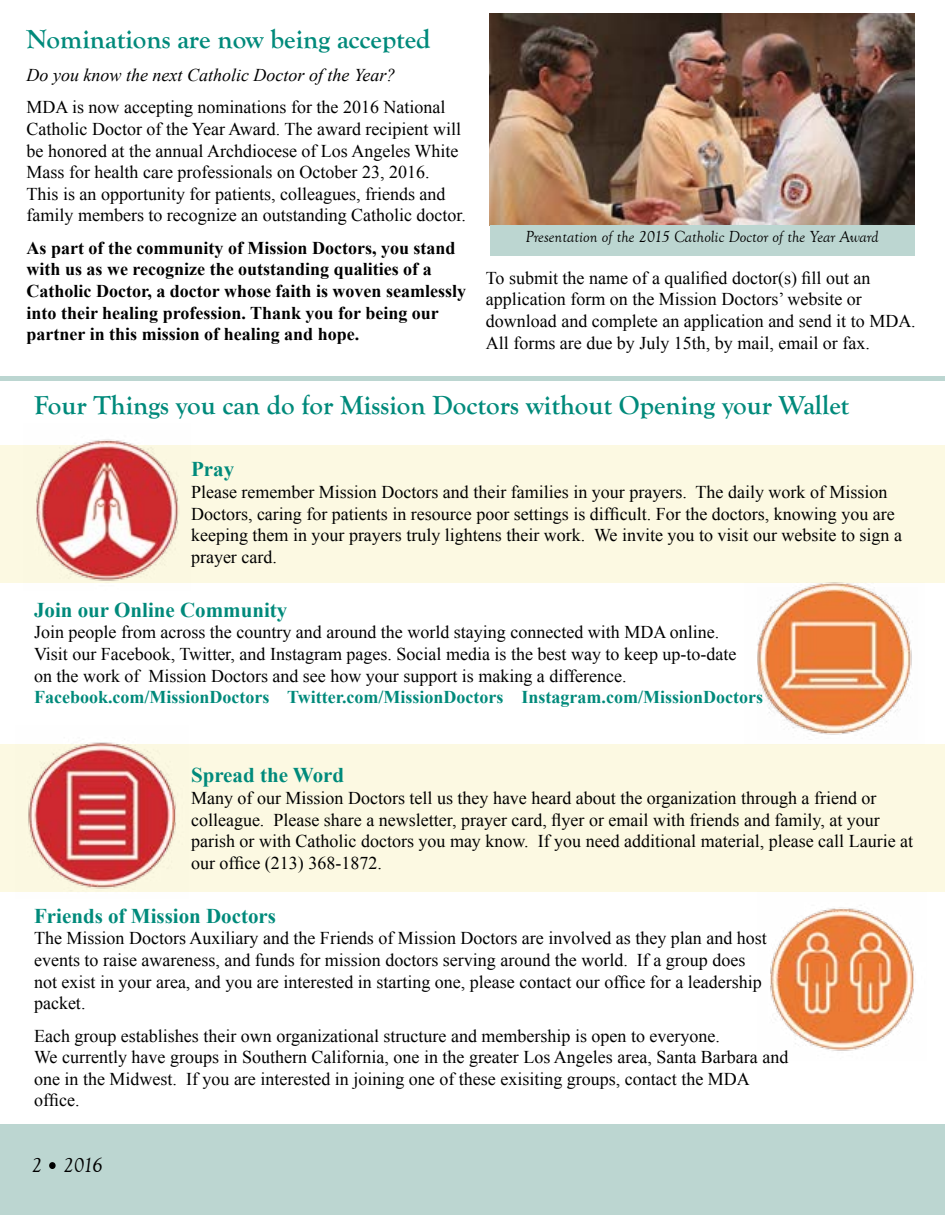
<style>
.page{position:relative;width:945px;height:1215px;background:#fff}
.page>*{position:absolute;margin:0;border:0;box-sizing:border-box;transform-origin:0 0}
.t1{font:700 27px "Goudy Old Style T";color:#008a7b}
.t2{font:700 21px "Times New Roman";color:#008a7b}
.t3{font:italic 21px "Goudy Old Style T";color:#000}
.t4{font:18px/21.6px "Times New Roman";color:#000}
.t5{font:700 18px/21.6px "Times New Roman";color:#000}
.t6{font:700 18px "Times New Roman";color:#008a7b}
.t7{font:italic 18px "Times New Roman";color:#000}
.t8{font:italic 16.5px "Goudy Old Style T";color:#000}
</style>
<div class="page">
<div style="left:0;top:446px;width:945px;height:137px;background:#fcf9e2"></div>
<div style="left:0;top:1124px;width:945px;height:91px;background:#bcd6d1"></div>
<div style="left:49px;top:1162px;width:7px;height:7px;border:2px solid #000;border-radius:50%"></div>
<div style="left:0;top:744px;width:945px;height:148px;background:#fcf9e2"></div>
<div style="left:0;top:376px;width:945px;height:5px;background:#bcd6d1"></div>
<img style="left:490px;top:14px;width:424px;height:212px">
<img style="left:23px;top:439px;width:168px;height:142px">
<img style="left:770px;top:905px;width:144px;height:146px">
<img style="left:28px;top:742px;width:148px;height:147px">
<img style="left:757px;top:583px;width:155px;height:152px">
<div style="left:490px;top:226px;width:424px;height:30px;background:#bcd6d1"></div>
<h1 class="t1" style="left:27px;top:24px;width:405px">Nominations are now being accepted</h1>
<p class="t7" style="left:27px;top:63px;width:370px">Do you know the next Catholic Doctor of the Year?</p>
<p class="t4" style="left:27px;top:96px;width:441px">MDA is now accepting nominations for the 2016 National Catholic Doctor of the Year Award. The award recipient will be honored at the annual Archdiocese of Los Angeles White Mass for health care professionals on October 23, 2016.<br>This is an opportunity for patients, colleagues, friends and family members to recognize an outstanding Catholic doctor.</p>
<p class="t5" style="left:27px;top:237px;width:441px">As part of the community of Mission Doctors, you stand with us as we recognize the outstanding qualities of a Catholic Doctor, a doctor whose faith is woven seamlessly into their healing profession. Thank you for being our partner in this mission of healing and hope.</p>
<p class="t8" style="left:525px;top:228px;width:355px">Presentation of the 2015 Catholic Doctor of the Year Award</p>
<p class="t4" style="left:486px;top:267px;width:431px">To submit the name of a qualified doctor(s) fill out an application form on the Mission Doctors’ website or download and complete an application and send it to MDA.<br>All forms are due by July 15th, by mail, email or fax.</p>
<h1 class="t1" style="left:34px;top:390px;width:817px">Four Things you can do for Mission Doctors without Opening your Wallet</h1>
<p class="t2" style="left:191px;top:455px;width:45px">Pray</p>
<p class="t4" style="left:191px;top:481px;width:713px">Please remember Mission Doctors and their families in your prayers. The daily work of Mission Doctors, caring for patients in resource poor settings is difficult. For the doctors, knowing you are keeping them in your prayers truly lightens their work. We invite you to visit our website to sign a prayer card.</p>
<p class="t2" style="left:34px;top:595px;width:255px">Join our Online Community</p>
<p class="t4" style="left:34px;top:621px;width:704px">Join people from across the country and around the world staying connected with MDA online.<br>Visit our Facebook, Twitter, and Instagram pages. Social media is the best way to keep up-to-date on the work of Mission Doctors and see how your support is making a difference.</p>
<p class="t6" style="left:34px;top:685px;width:731px">Facebook.com/MissionDoctors Twitter.com/MissionDoctors Instagram.com/MissionDoctors</p>
<p class="t2" style="left:191px;top:761px;width:155px">Spread the Word</p>
<p class="t4" style="left:191px;top:787px;width:724px">Many of our Mission Doctors tell us they have heard about the organization through a friend or colleague. Please share a newsletter, prayer card, flyer or email with friends and family, at your parish or with Catholic doctors you may know. If you need additional material, please call Laurie at our office (213) 368-1872.</p>
<p class="t2" style="left:34px;top:901px;width:244px">Friends of Mission Doctors</p>
<p class="t4" style="left:34px;top:927px;width:734px">The Mission Doctors Auxiliary and the Friends of Mission Doctors are involved as they plan and host events to raise awareness, and funds for mission doctors serving around the world. If a group does not exist in your area, and you are interested in starting one, please contact our office for a leadership packet.</p>
<p class="t4" style="left:34px;top:1025px;width:756px">Each group establishes their own organizational structure and membership is open to everyone.<br>We currently have groups in Southern California, one in the greater Los Angeles area, Santa Barbara and one in the Midwest. If you are interested in joining one of these exisiting groups, contact the MDA office.</p>
<p class="t3" style="left:32px;top:1154px;width:72px">2 2016</p>
</div>
